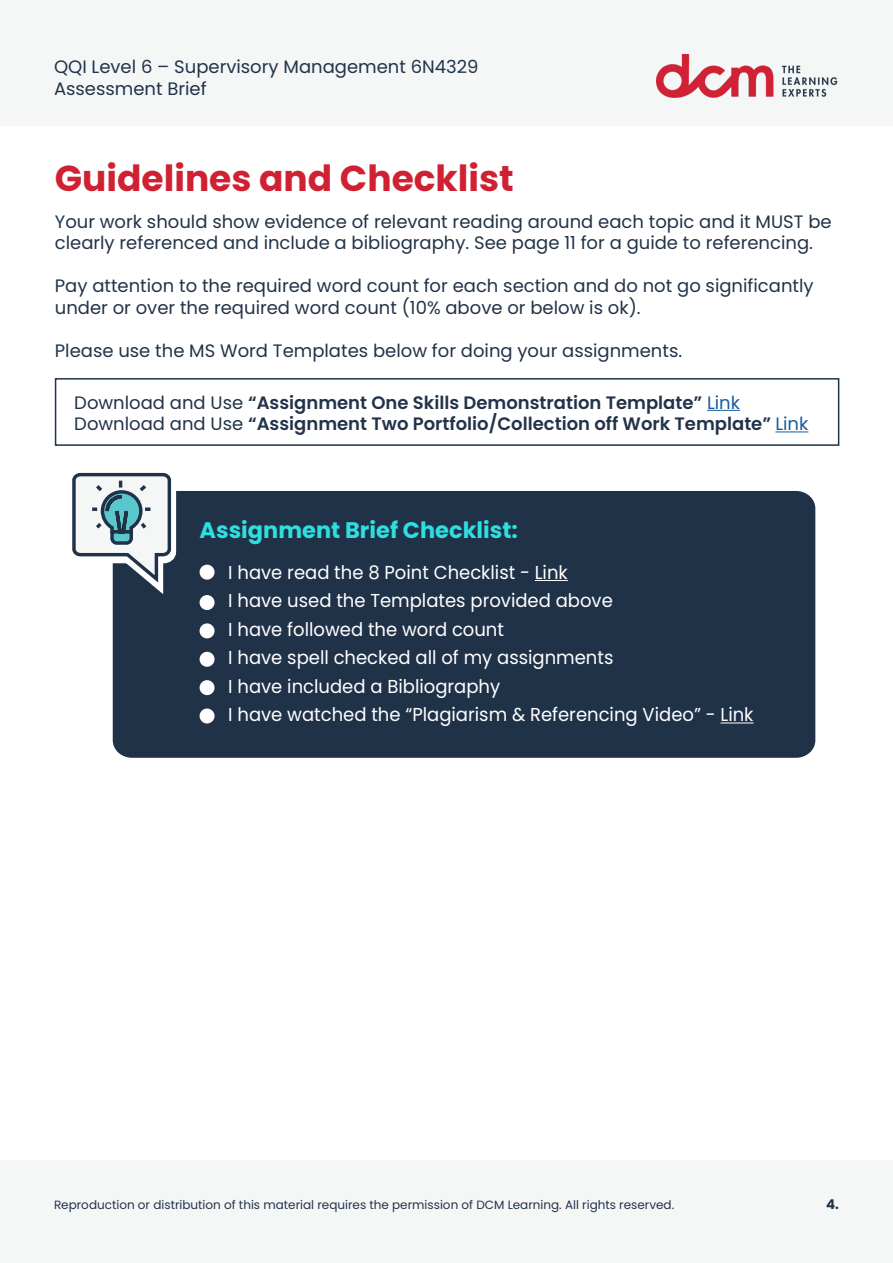
<style>
.page{position:relative;width:893px;height:1263px;background:#fff}
.page>*{position:absolute;margin:0;border:0;box-sizing:border-box;transform-origin:0 0}
.t1{font:700 36px "Poppins";color:#d02133}
.t2{font:700 22.5px "Poppins";color:#2fdfdf}
.t3{font:18.75px "Poppins";color:#fff;scale:.96 1}
.t4{font:18px/21.6px "Poppins";color:#223349}
.t5{font:600 18px "Poppins";color:#223349}
.t6{font:700 13.5px "Poppins";color:#223349}
.t7{font:12px "Poppins";color:#223349}
.s1{font-weight:400}
.s2{font-weight:400;color:#175d9e}
</style>
<div class="page">
<div style="left:0;top:0;width:893px;height:126px;background:#f5f7f7"></div>
<div style="left:0;top:1159px;width:893px;height:104px;background:#f5f7f7"></div>
<img style="left:656px;top:54px;width:182px;height:44px">
<hr style="left:707px;top:410px;width:33px;height:1px;background:#175d9e">
<hr style="left:775px;top:431px;width:33px;height:1px;background:#175d9e">
<div style="left:55px;top:378px;width:784px;height:68px;border:2px solid #203248"></div>
<div style="left:113px;top:491px;width:702px;height:267px;background:#203248;border-radius:18px"></div>
<hr style="left:535px;top:580px;width:33px;height:1px;background:#fff">
<hr style="left:721px;top:722px;width:33px;height:1px;background:#fff">
<div style="left:200px;top:565px;width:15px;height:15px;background:#fff;border-radius:50%"></div>
<div style="left:200px;top:595px;width:15px;height:15px;background:#fff;border-radius:50%"></div>
<div style="left:200px;top:623px;width:15px;height:15px;background:#fff;border-radius:50%"></div>
<div style="left:200px;top:652px;width:15px;height:15px;background:#fff;border-radius:50%"></div>
<div style="left:200px;top:680px;width:15px;height:15px;background:#fff;border-radius:50%"></div>
<div style="left:200px;top:708px;width:15px;height:15px;background:#fff;border-radius:50%"></div>
<svg style="left:72px;top:472px;width:105px;height:135px"></svg>
<p class="t4" style="left:54px;top:56px;width:426px">QQI Level 6 – Supervisory Management 6N4329<br>Assessment Brief</p>
<p class="t1" style="left:55px;top:158px;width:460px">Guidelines and Checklist</p>
<p class="t4" style="left:55px;top:211px;width:778px">Your work should show evidence of relevant reading around each topic and it MUST be clearly referenced and include a bibliography. See page 11 for a guide to referencing.</p>
<p class="t4" style="left:55px;top:275px;width:760px">Pay attention to the required word count for each section and do not go significantly under or over the required word count (10% above or below is ok).</p>
<p class="t4" style="left:55px;top:340px;width:629px">Please use the MS Word Templates below for doing your assignments.</p>
<p class="t5" style="left:74px;top:392px;width:667px"><span class="s1">Download and Use</span> “Assignment One Skills Demonstration Template” <span class="s2">Link</span></p>
<p class="t5" style="left:74px;top:413px;width:736px"><span class="s1">Download and Use</span> “Assignment Two Portfolio/Collection off Work Template” <span class="s2">Link</span></p>
<p class="t2" style="left:200px;top:517px;width:320px">Assignment Brief Checklist:</p>
<p class="t3" style="left:228px;top:561px;width:355px">I have read the 8 Point Checklist - Link</p>
<p class="t3" style="left:228px;top:590px;width:402px">I have used the Templates provided above</p>
<p class="t3" style="left:228px;top:618px;width:289px">I have followed the word count</p>
<p class="t3" style="left:228px;top:647px;width:403px">I have spell checked all of my assignments</p>
<p class="t3" style="left:228px;top:675px;width:285px">I have included a Bibliography</p>
<p class="t3" style="left:228px;top:704px;width:549px">I have watched the “Plagiarism &amp; Referencing Video” - Link</p>
<p class="t7" style="left:54px;top:1198px;width:622px">Reproduction or distribution of this material requires the permission of DCM Learning. All rights reserved.</p>
<p class="t6" style="left:826px;top:1196px;width:14px">4.</p>
</div>
